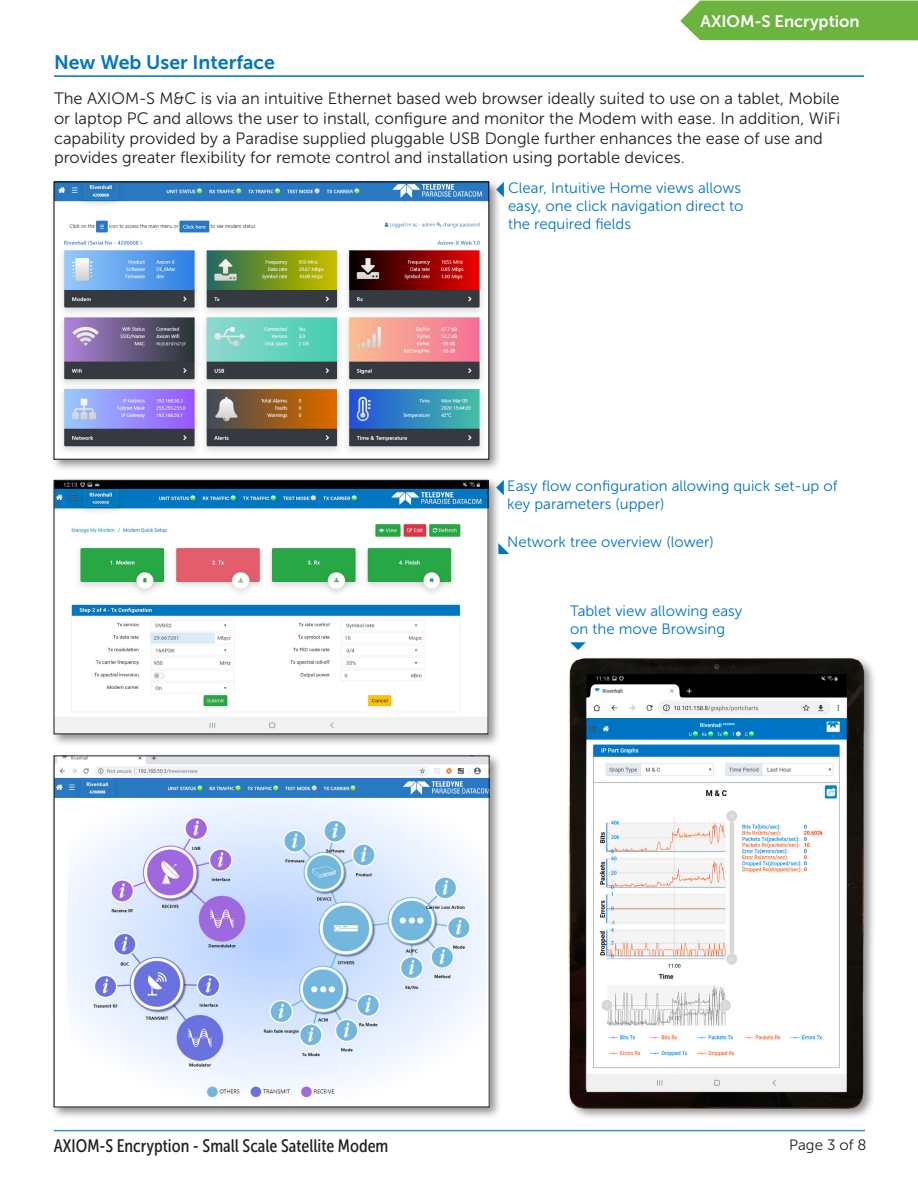
<style>
.page{position:relative;width:918px;height:1188px;background:#fff}
.page>*{position:absolute;margin:0;border:0;box-sizing:border-box;transform-origin:0 0}
.Section_Headings{font:19.5px "Museo Sans 700";color:#0076c0}
.t1{font:18px "Museo Sans Cond 500";color:#231f20}
.t2{font:16.5px/19.8px "Museo Sans 300";color:#231f20}
.t3{font:16.5px "Museo Sans 700";color:#fff}
.t4{font:15px/18px "Museo Sans 300";color:#0076c0}
.t5{font:15px "Museo Sans 300";color:#231f20}
</style>
<div class="page">
<hr style="left:54px;top:1130px;width:811px;height:1px;background:#0077bf">
<div style="left:680px;top:1px;width:238px;height:39px;background:#6cb33f"></div>
<hr style="left:54px;top:75px;width:810px;height:2px;background:#0076c0">
<div style="left:50px;top:178px;width:452px;height:295px;background:#231f20;opacity:.5"></div>
<img style="left:56px;top:184px;width:431px;height:273px">
<div style="left:50px;top:752px;width:452px;height:368px;background:#231f20;opacity:.5"></div>
<img style="left:56px;top:758px;width:431px;height:347px">
<div style="left:50px;top:477px;width:451px;height:270px;background:#231f20;opacity:.5"></div>
<img style="left:56px;top:482px;width:430px;height:250px">
<div style="left:54px;top:480px;width:434px;height:254px;border:1px solid #231f20"></div>
<div style="left:566px;top:655px;width:311px;height:466px;background:#231f20;opacity:.5"></div>
<img style="left:566px;top:655px;width:307px;height:459px">
<svg style="left:496px;top:182px;width:8px;height:15px"></svg>
<svg style="left:496px;top:480px;width:8px;height:15px"></svg>
<svg style="left:498px;top:543px;width:11px;height:11px"></svg>
<svg style="left:570px;top:642px;width:16px;height:8px"></svg>
<p class="Section_Headings" style="left:54px;top:51px;width:223px">New Web User Interface</p>
<p class="t3" style="left:701px;top:12px;width:161px">AXIOM-S Encryption</p>
<p class="t2" style="left:54px;top:88px;width:788px">The AXIOM-S M&amp;C is via an intuitive Ethernet based web browser ideally suited to use on a tablet, Mobile or laptop PC and allows the user to install, configure and monitor the Modem with ease. In addition, WiFi capability provided by a Paradise supplied pluggable USB Dongle further enhances the ease of use and provides greater flexibility for remote control and installation using portable devices.</p>
<p class="t4" style="left:508px;top:179px;width:237px">Clear, Intuitive Home views allows easy, one click navigation direct to the required fields</p>
<p class="t4" style="left:507px;top:477px;width:332px">Easy flow configuration allowing quick set-up of key parameters (upper)</p>
<p class="t4" style="left:507px;top:533px;width:208px">Network tree overview (lower)</p>
<p class="t4" style="left:570px;top:602px;width:174px">Tablet view allowing easy</p>
<p class="t4" style="left:570px;top:620px;width:156px">on the move Browsing</p>
<p class="t1" style="left:54px;top:1136px;width:336px">AXIOM-S Encryption - Small Scale Satellite Modem</p>
<p class="t5" style="left:789px;top:1137px;width:79px">Page 3 of 8</p>
</div>
